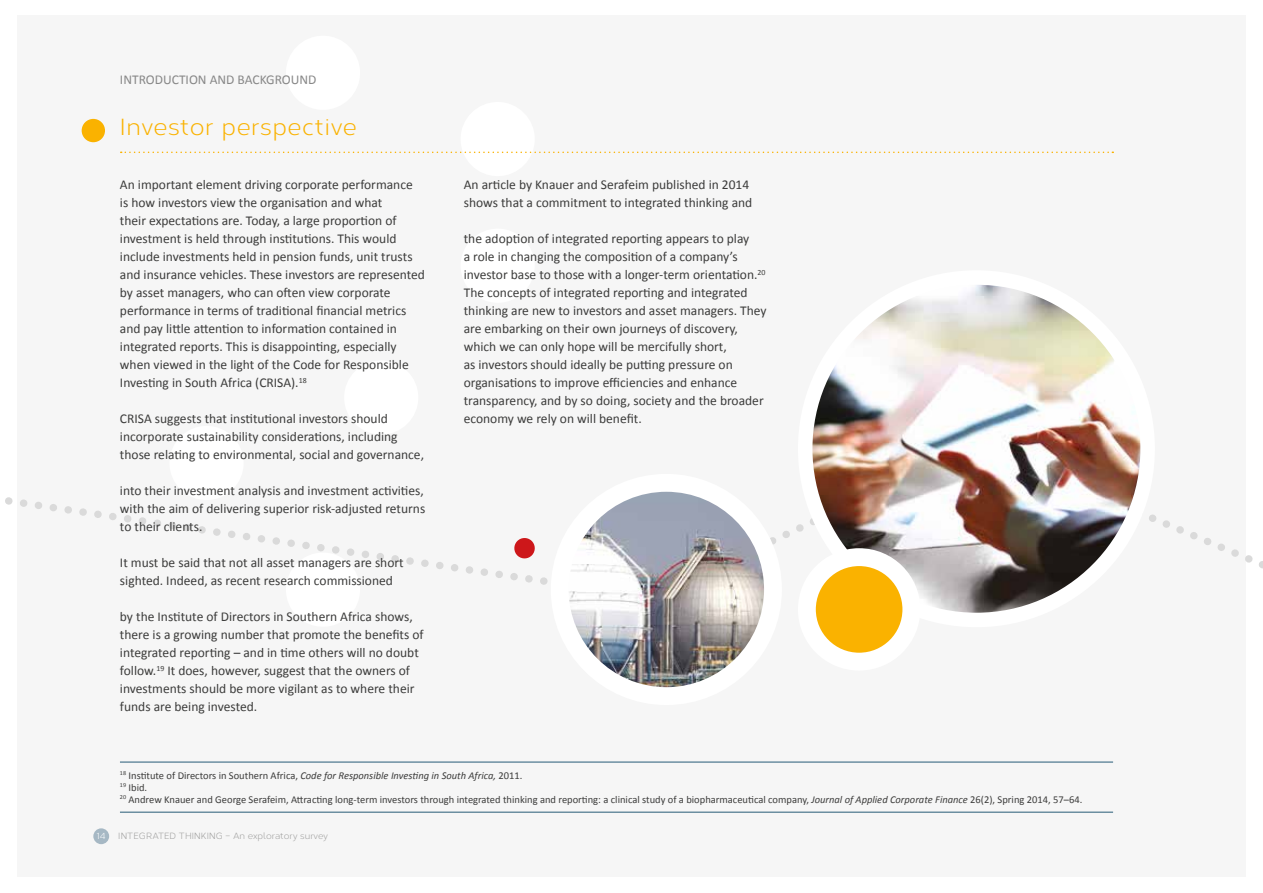
<style>
.page{position:relative;width:1263px;height:893px;background:#fff}
.page>*{position:absolute;margin:0;border:0;box-sizing:border-box;transform-origin:0 0}
.t1{font:23.25px "Corbert";letter-spacing:.025em;color:#fab200}
.t2{font:13.5px/18px "Calibri";color:#3c3c3b}
.t3{font:13.5px "Calibri";color:#878787}
.t4{font:10.5px/12px "Calibri";color:#3c3c3b}
.t5{font:9px "Corbert";color:#9d9d9c}
.t6{font:9px "Corbert";color:#fff}
.s1{font-style:italic}
</style>
<div class="page">
<div style="left:17px;top:16px;width:1229px;height:861px;background:#f6f6f6"></div>
<div style="left:93px;top:828px;width:16px;height:16px;background:#a6b8c4;border-radius:50%"></div>
<div style="left:461px;top:229px;width:74px;height:74px;background:#fff;border-radius:50%"></div>
<div style="left:461px;top:102px;width:74px;height:74px;background:#fff;border-radius:50%"></div>
<div style="left:344px;top:360px;width:74px;height:75px;background:#fff;border-radius:50%"></div>
<div style="left:286px;top:553px;width:74px;height:74px;background:#fff;border-radius:50%"></div>
<div style="left:286px;top:36px;width:74px;height:74px;background:#fff;border-radius:50%"></div>
<div style="left:169px;top:426px;width:75px;height:74px;background:#fff;border-radius:50%"></div>
<svg style="left:5px;top:497px;width:543px;height:88px"></svg>
<svg style="left:121px;top:152px;width:992px;height:1px"></svg>
<hr style="left:120px;top:811px;width:993px;height:2px;background:#6c8fa1">
<hr style="left:120px;top:761px;width:993px;height:2px;background:#6c8fa1">
<div style="left:82px;top:119px;width:23px;height:23px;background:#fab200;border-radius:50%"></div>
<svg style="left:513px;top:537px;width:23px;height:23px"></svg>
<svg style="left:1149px;top:514px;width:114px;height:55px"></svg>
<img style="left:810px;top:285px;width:330px;height:327px">
<div style="left:798px;top:270px;width:357px;height:357px;border:14px solid #fff;border-radius:50%"></div>
<img style="left:570px;top:493px;width:203px;height:193px">
<div style="left:551px;top:474px;width:231px;height:231px;border:18px solid #fff;border-radius:50%"></div>
<svg style="left:807px;top:557px;width:104px;height:105px;background:#fabd27"></svg>
<div style="left:798px;top:548px;width:122px;height:123px;border:18px solid #fff;border-radius:50%"></div>
<p class="t3" style="left:120px;top:70px;width:198px">INTRODUCTION AND BACKGROUND</p>
<h1 class="t1" style="left:120px;top:110px;width:238px">Investor perspective</h1>
<p class="t2" style="left:120px;top:175px;width:306px">An important element driving corporate performance<br>is how investors view the organisation and what<br>their expectations are. Today, a large proportion of investment is held through institutions. This would include investments held in pension funds, unit trusts and insurance vehicles. These investors are represented by asset managers, who can often view corporate performance in terms of traditional financial metrics and pay little attention to information contained in integrated reports. This is disappointing, especially when viewed in the light of the Code for Responsible Investing in South Africa (CRISA).<sup>18</sup></p>
<p class="t2" style="left:120px;top:409px;width:306px">CRISA suggests that institutional investors should incorporate sustainability considerations, including those relating to environmental, social and governance,</p>
<p class="t2" style="left:120px;top:481px;width:307px;text-align:justify">into their investment analysis and investment activities, with the aim of delivering superior risk-adjusted returns to their clients.</p>
<p class="t2" style="left:120px;top:553px;width:285px">It must be said that not all asset managers are short sighted. Indeed, as recent research commissioned</p>
<p class="t2" style="left:120px;top:607px;width:305px">by the Institute of Directors in Southern Africa shows, there is a growing number that promote the benefits of integrated reporting – and in time others will no doubt follow.<sup>19</sup> It does, however, suggest that the owners of investments should be more vigilant as to where their funds are being invested.</p>
<p class="t2" style="left:464px;top:175px;width:290px">An article by Knauer and Serafeim published in 2014 shows that a commitment to integrated thinking and</p>
<p class="t2" style="left:464px;top:229px;width:304px">the adoption of integrated reporting appears to play<br>a role in changing the composition of a company’s investor base to those with a longer-term orientation.<sup>20<br></sup>The concepts of integrated reporting and integrated thinking are new to investors and asset managers. They are embarking on their own journeys of discovery, which we can only hope will be mercifully short,<br>as investors should ideally be putting pressure on organisations to improve efficiencies and enhance transparency, and by so doing, society and the broader economy we rely on will benefit.</p>
<p class="t4" style="left:120px;top:769px;width:964px"><sup>18</sup> Institute of Directors in Southern Africa, <span class="s1">Code for Responsible Investing in South Africa,</span> 2011.<br><sup>19</sup> Ibid.<br><sup>20</sup> Andrew Knauer and George Serafeim, Attracting long-term investors through integrated thinking and reporting: a clinical study of a biopharmaceutical company, <span class="s1">Journal of Applied Corporate Finance</span> 26(2), Spring 2014, 57–64.</p>
<p class="t6" style="left:97px;top:829px;width:10px">14</p>
<p class="t5" style="left:118px;top:829px;width:211px">INTEGRATED THINKING – An exploratory survey</p>
</div>
